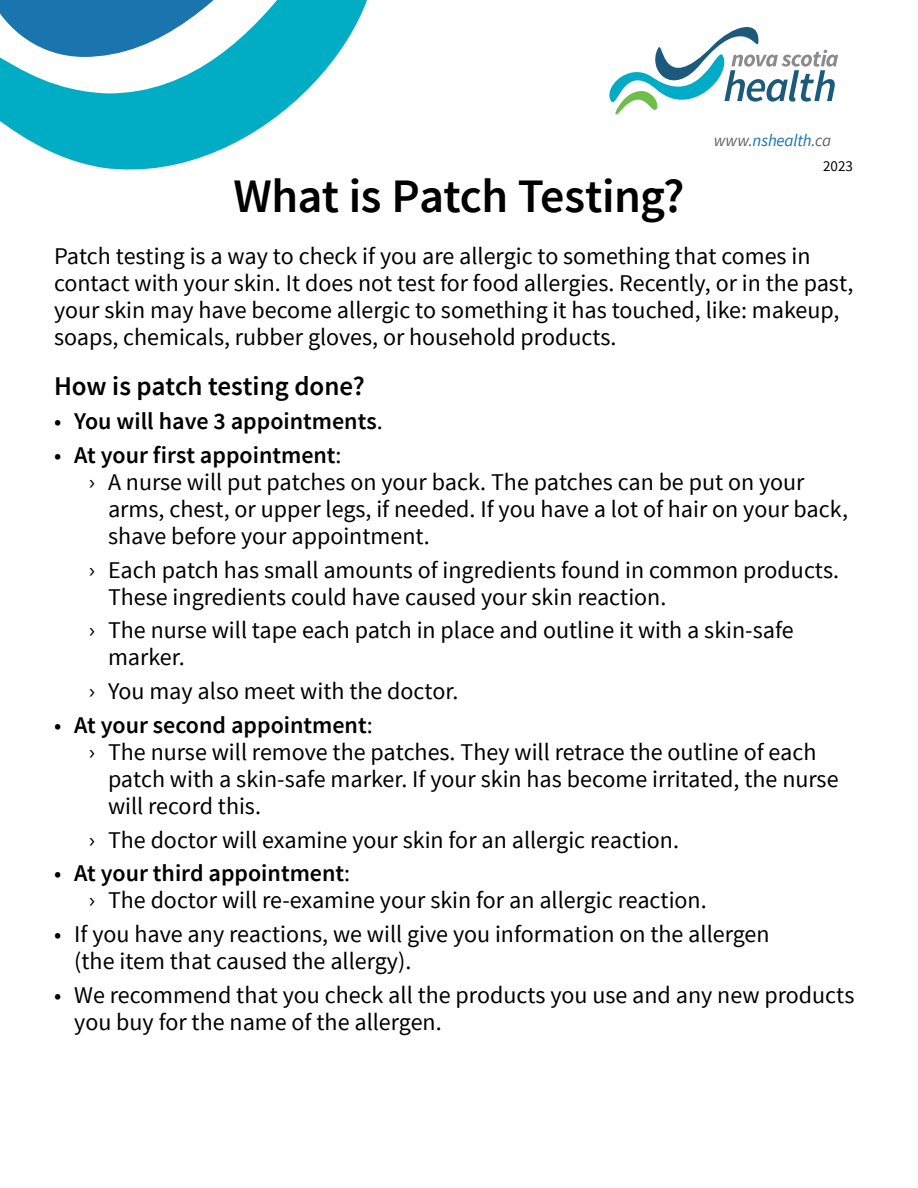
<style>
.page{position:relative;width:918px;height:1188px;background:#fff}
.page>*{position:absolute;margin:0;border:0;box-sizing:border-box;transform-origin:0 0}
.Pamphlet_Title{font:600 48px "Source Sans Pro";letter-spacing:-.015em;color:#000}
.Subheading__large{font:600 27px "Source Sans Pro";color:#000}
.body_text{font:24px/27px "Source Sans Pro";color:#000}
.t1{font:600 24px "Source Sans Pro";color:#000}
.t2{font:italic 16.95px "Source Sans Pro";letter-spacing:-.01em;color:#1a74ad}
.page{font:15px "Source Sans Pro";color:#000}
.s1{color:#636466}
.s2{font-weight:400}
.s3{font-family:"Trade Gothic LT Std"}
</style>
<div class="page">
<svg style="left:609px;top:27px;width:229px;height:88px"></svg>
<svg style="left:0;top:0;width:367px;height:170px"></svg>
<p class="t2" style="left:714px;top:130px;width:119px"><span class="s1">www.</span>nshealth<span class="s1">.ca</span></p>
<p class="page" style="left:823px;top:157px;width:31px">2023</p>
<p class="Pamphlet_Title" style="left:233px;top:166px;width:452px">What is Patch Testing?</p>
<p class="body_text" style="left:54px;top:243px;width:801px">Patch testing is a way to check if you are allergic to something that comes in contact with your skin. It does not test for food allergies. Recently, or in the past, your skin may have become allergic to something it has touched, like: makeup, soaps, chemicals, rubber gloves, or household products.</p>
<p class="Subheading__large" style="left:54px;top:369px;width:312px">How is patch testing done?</p>
<p class="t1" style="left:54px;top:406px;width:330px"><span class="s2">•</span> You will have 3 appointments<span class="s2">.</span></p>
<p class="t1" style="left:54px;top:440px;width:289px"><span class="s2">•</span> At your first appointment<span class="s2">:</span></p>
<p class="body_text" style="left:108px;top:469px;width:742px;text-indent:-20px"><span class="s3">›</span> A nurse will put patches on your back. The patches can be put on your arms, chest, or upper legs, if needed. If you have a lot of hair on your back, shave before your appointment.</p>
<p class="body_text" style="left:108px;top:557px;width:733px;text-indent:-20px"><span class="s3">›</span> Each patch has small amounts of ingredients found in common products.<br>These ingredients could have caused your skin reaction.</p>
<p class="body_text" style="left:108px;top:617px;width:687px;text-indent:-20px"><span class="s3">›</span> The nurse will tape each patch in place and outline it with a skin-safe marker.</p>
<p class="body_text" style="left:88px;top:678px;width:372px"><span class="s3">›</span> You may also meet with the doctor.</p>
<p class="t1" style="left:54px;top:710px;width:320px"><span class="s2">•</span> At your second appointment<span class="s2">:</span></p>
<p class="body_text" style="left:108px;top:739px;width:732px;text-indent:-20px"><span class="s3">›</span> The nurse will remove the patches. They will retrace the outline of each patch with a skin-safe marker. If your skin has become irritated, the nurse will record this.</p>
<p class="body_text" style="left:88px;top:827px;width:593px"><span class="s3">›</span> The doctor will examine your skin for an allergic reaction.</p>
<p class="t1" style="left:54px;top:858px;width:298px"><span class="s2">•</span> At your third appointment<span class="s2">:</span></p>
<p class="body_text" style="left:88px;top:887px;width:620px"><span class="s3">›</span> The doctor will re-examine your skin for an allergic reaction.</p>
<p class="body_text" style="left:74px;top:921px;width:697px;text-indent:-20px">• If you have any reactions, we will give you information on the allergen (the item that caused the allergy).</p>
<p class="body_text" style="left:74px;top:982px;width:782px;text-indent:-20px">• We recommend that you check all the products you use and any new products you buy for the name of the allergen.</p>
</div>
